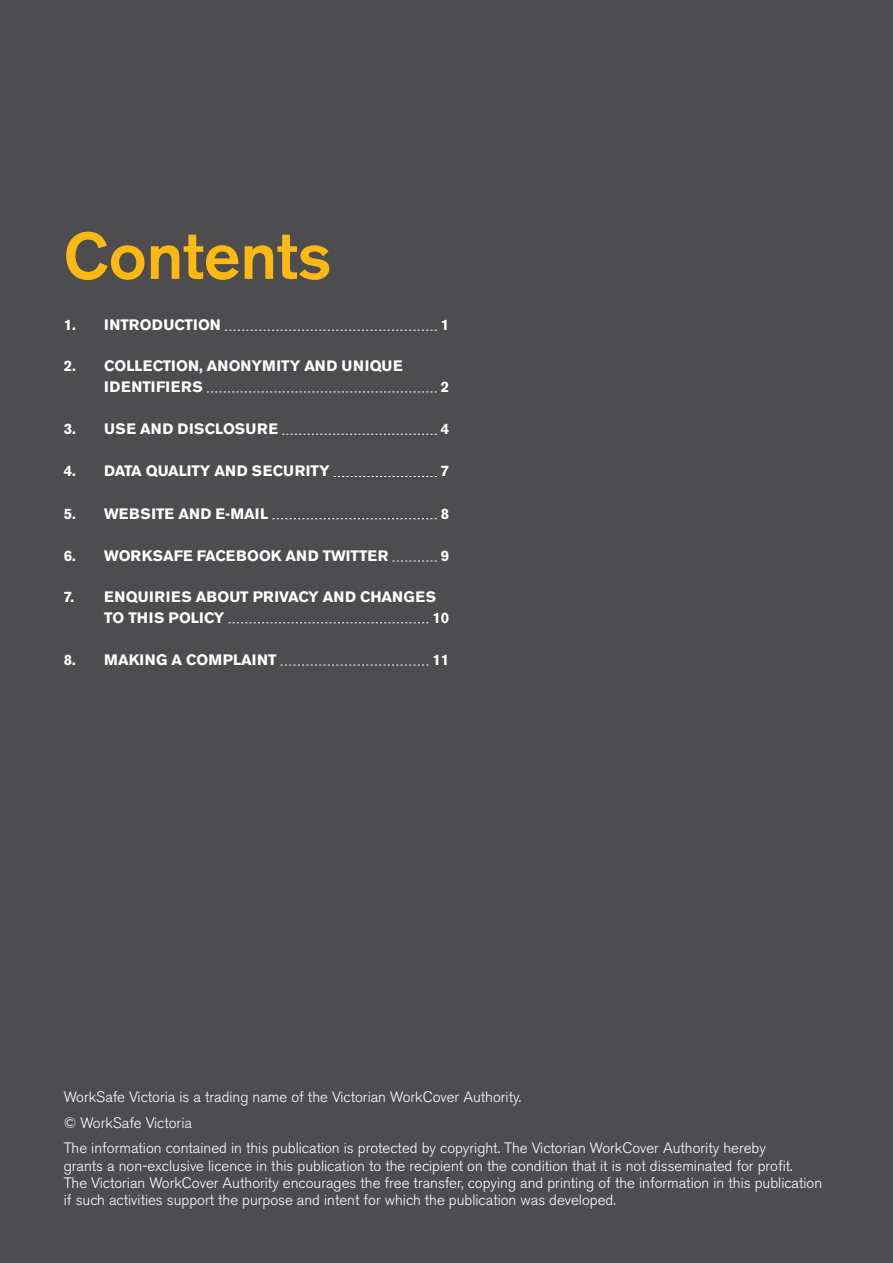
<style>
.page{position:relative;width:893px;height:1263px;background:#4d4d4f}
.page>*{position:absolute;margin:0;border:0;box-sizing:border-box;transform-origin:0 0}
.t1{font:500 65.25px "Akzidenz Grotesk BE";color:#fdb913}
.t2{font:300 15px/25.8px "Akzidenz Grotesk BE";color:#fff}
.t3{font:700 15px/21px "Akzidenz Grotesk BE";color:#fff}
.t4{font:700 15px "Akzidenz Grotesk BE";letter-spacing:.02em;color:#fff}
</style>
<div class="page">
<svg style="left:225px;top:330px;width:212px;height:1px"></svg>
<svg style="left:207px;top:392px;width:230px;height:1px"></svg>
<svg style="left:282px;top:434px;width:155px;height:1px"></svg>
<svg style="left:334px;top:476px;width:103px;height:1px"></svg>
<svg style="left:272px;top:518px;width:165px;height:1px"></svg>
<svg style="left:392px;top:561px;width:45px;height:1px"></svg>
<svg style="left:228px;top:622px;width:200px;height:1px"></svg>
<svg style="left:281px;top:665px;width:147px;height:1px"></svg>
<h1 class="t1" style="left:64px;top:216px;width:269px">Contents</h1>
<p class="t3" style="left:64px;top:315px;width:159px">1. INTRODUCTION</p>
<p class="t3" style="left:441px;top:315px;width:10px">1</p>
<p class="t3" style="left:104px;top:355px;width:300px;text-indent:-40px">2. COLLECTION, ANONYMITY AND UNIQUE<br>IDENTIFIERS</p>
<p class="t3" style="left:441px;top:376px;width:10px">2</p>
<p class="t4" style="left:64px;top:420px;width:216px">3. USE AND DISCLOSURE</p>
<p class="t3" style="left:441px;top:419px;width:10px">4</p>
<p class="t3" style="left:64px;top:461px;width:267px">4. DATA QUALITY AND SECURITY</p>
<p class="t3" style="left:441px;top:461px;width:10px">7</p>
<p class="t3" style="left:64px;top:503px;width:206px">5. WEBSITE AND E-MAIL</p>
<p class="t3" style="left:441px;top:503px;width:10px">8</p>
<p class="t3" style="left:64px;top:545px;width:326px">6. WORKSAFE FACEBOOK AND TWITTER</p>
<p class="t3" style="left:441px;top:545px;width:10px">9</p>
<p class="t3" style="left:104px;top:586px;width:333px;text-indent:-40px">7. ENQUIRIES ABOUT PRIVACY AND CHANGES<br>TO THIS POLICY</p>
<p class="t3" style="left:432px;top:607px;width:18px">10</p>
<p class="t3" style="left:64px;top:649px;width:214px">8. MAKING A COMPLAINT</p>
<p class="t3" style="left:432px;top:649px;width:18px">11</p>
<p class="t2" style="left:64px;top:1084px;width:704px">WorkSafe Victoria is a trading name of the Victorian WorkCover Authority.<br>© WorkSafe Victoria<br>The information contained in this publication is protected by copyright. The Victorian WorkCover Authority hereby</p>
<p class="t2" style="left:64px;top:1157px;width:760px;line-height:17.2px">grants a non-exclusive licence in this publication to the recipient on the condition that it is not disseminated for profit.<br>The Victorian WorkCover Authority encourages the free transfer, copying and printing of the information in this publication if such activities support the purpose and intent for which the publication was developed.</p>
</div>
